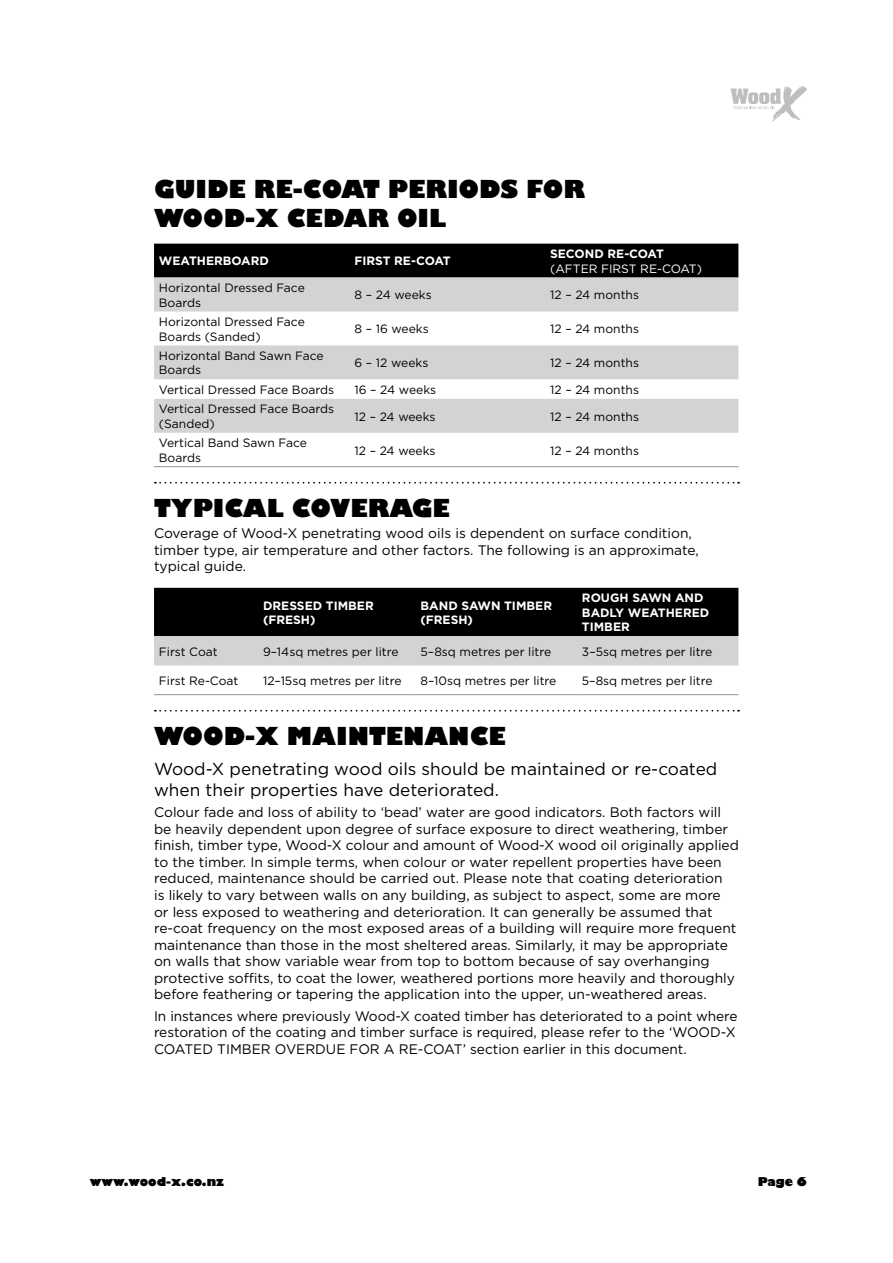
<style>
.page{position:relative;width:893px;height:1263px;background:#fff}
.page>*{position:absolute;margin:0;border:0;box-sizing:border-box;transform-origin:0 0}
.t1{font:800 24.15px/29px "Gill Sans";color:#000}
.t2{font:17.25px/20.7px "Gotham";color:#000}
.t3{font:13.8px/16.5px "Gotham";color:#000}
.t4{font:12.15px/14.5px "Gotham";color:#000}
.t5{font:700 12.15px/14.5px "Gotham";color:#fff}
.t6{font:12.15px "Gotham";color:#fff}
.t7{font:800 11.85px "Gill Sans";color:#000}
</style>
<div class="page">
<svg style="left:731px;top:86px;width:76px;height:35px"></svg>
<div style="left:154px;top:244px;width:584px;height:34px;background:#000"></div>
<svg style="left:154px;top:278px;width:584px;height:155px;fill:#d1d3d4"></svg>
<hr style="left:154px;top:466px;width:196px;height:1px;background:#939598">
<hr style="left:350px;top:466px;width:195px;height:1px;background:#939598">
<hr style="left:545px;top:466px;width:193px;height:1px;background:#939598">
<svg style="left:154px;top:588px;width:584px;height:77px;background:#4e4f4f"></svg>
<hr style="left:154px;top:694px;width:104px;height:1px;background:#939598">
<hr style="left:258px;top:694px;width:158px;height:1px;background:#939598">
<hr style="left:416px;top:694px;width:161px;height:1px;background:#939598">
<hr style="left:577px;top:694px;width:161px;height:1px;background:#939598">
<svg style="left:155px;top:482px;width:584px;height:2px"></svg>
<svg style="left:155px;top:710px;width:584px;height:2px"></svg>
<h1 class="t1" style="left:154px;top:176px;width:433px">GUIDE RE-COAT PERIODS FOR<br>WOOD-X CEDAR OIL</h1>
<p class="t5" style="left:159px;top:254px;width:112px">WEATHERBOARD</p>
<p class="t5" style="left:355px;top:254px;width:98px">FIRST RE-COAT</p>
<p class="t5" style="left:550px;top:247px;width:115px">SECOND RE-COAT</p>
<p class="t6" style="left:550px;top:261px;width:15px">(after</p>
<p class="t6" style="left:601px;top:261px;width:8px">first</p>
<p class="t6" style="left:640px;top:261px;width:32px">re-coat</p>
<p class="t6" style="left:697px;top:261px;width:7px">)</p>
<p class="t4" style="left:159px;top:280px;width:147px">Horizontal Dressed Face<br>Boards</p>
<p class="t4" style="left:355px;top:287px;width:79px">8 – 24 weeks</p>
<p class="t4" style="left:550px;top:287px;width:90px">12 – 24 months</p>
<p class="t4" style="left:159px;top:314px;width:147px">Horizontal Dressed Face<br>Boards (Sanded)</p>
<p class="t4" style="left:355px;top:321px;width:76px">8 – 16 weeks</p>
<p class="t4" style="left:550px;top:321px;width:90px">12 – 24 months</p>
<p class="t4" style="left:159px;top:348px;width:166px">Horizontal Band Sawn Face<br>Boards</p>
<p class="t4" style="left:355px;top:355px;width:75px">6 – 12 weeks</p>
<p class="t4" style="left:550px;top:355px;width:90px">12 – 24 months</p>
<p class="t4" style="left:159px;top:382px;width:177px">Vertical Dressed Face Boards</p>
<p class="t4" style="left:355px;top:382px;width:83px">16 – 24 weeks</p>
<p class="t4" style="left:550px;top:382px;width:90px">12 – 24 months</p>
<p class="t4" style="left:159px;top:401px;width:177px">Vertical Dressed Face Boards (Sanded)</p>
<p class="t4" style="left:355px;top:409px;width:83px">12 – 24 weeks</p>
<p class="t4" style="left:550px;top:409px;width:90px">12 – 24 months</p>
<p class="t4" style="left:159px;top:435px;width:150px">Vertical Band Sawn Face<br>Boards</p>
<p class="t4" style="left:355px;top:443px;width:83px">12 – 24 weeks</p>
<p class="t4" style="left:550px;top:443px;width:90px">12 – 24 months</p>
<h1 class="t1" style="left:154px;top:495px;width:297px">TYPICAL COVERAGE</h1>
<p class="t3" style="left:154px;top:525px;width:546px">Coverage of Wood-X penetrating wood oils is dependent on surface condition, timber type, air temperature and other factors. The following is an approximate, typical guide.</p>
<p class="t5" style="left:263px;top:598px;width:112px">DRESSED TIMBER (FRESH)</p>
<p class="t5" style="left:421px;top:598px;width:133px">BAND SAWN TIMBER (FRESH)</p>
<p class="t5" style="left:582px;top:591px;width:129px">ROUGH SAWN AND<br>BADLY WEATHERED<br>TIMBER</p>
<p class="t4" style="left:159px;top:644px;width:60px">First Coat</p>
<p class="t4" style="left:263px;top:644px;width:137px">9–14sq metres per litre</p>
<p class="t4" style="left:421px;top:644px;width:132px">5–8sq metres per litre</p>
<p class="t4" style="left:582px;top:644px;width:132px">3–5sq metres per litre</p>
<p class="t4" style="left:159px;top:673px;width:81px">First Re-Coat</p>
<p class="t4" style="left:263px;top:673px;width:140px">12–15sq metres per litre</p>
<p class="t4" style="left:421px;top:673px;width:137px">8–10sq metres per litre</p>
<p class="t4" style="left:582px;top:673px;width:132px">5–8sq metres per litre</p>
<h1 class="t1" style="left:154px;top:723px;width:353px">WOOD-X MAINTENANCE</h1>
<p class="t2" style="left:154px;top:758px;width:565px">Wood-X penetrating wood oils should be maintained or re-coated when their properties have deteriorated.</p>
<p class="t3" style="left:154px;top:804px;width:586px">Colour fade and loss of ability to ‘bead’ water are good indicators. Both factors will be heavily dependent upon degree of surface exposure to direct weathering, timber finish, timber type, Wood-X colour and amount of Wood-X wood oil originally applied to the timber. In simple terms, when colour or water repellent properties have been reduced, maintenance should be carried out. Please note that coating deterioration<br>is likely to vary between walls on any building, as subject to aspect, some are more<br>or less exposed to weathering and deterioration. It can generally be assumed that re-coat frequency on the most exposed areas of a building will require more frequent maintenance than those in the most sheltered areas. Similarly, it may be appropriate on walls that show variable wear from top to bottom because of say overhanging protective soffits, to coat the lower, weathered portions more heavily and thoroughly before feathering or tapering the application into the upper, un-weathered areas.</p>
<p class="t3" style="left:154px;top:1007px;width:585px">In instances where previously Wood-X coated timber has deteriorated to a point where restoration of the coating and timber surface is required, please refer to the ‘Wood</p>
<p class="t3" style="left:721px;top:1024px;width:16px">-X</p>
<p class="t3" style="left:154px;top:1040px;width:11px">coated</p>
<p class="t3" style="left:217px;top:1040px;width:10px">timber</p>
<p class="t3" style="left:275px;top:1040px;width:11px">overdue</p>
<p class="t3" style="left:350px;top:1040px;width:11px">for</p>
<p class="t3" style="left:384px;top:1040px;width:50px">are-coat</p>
<p class="t3" style="left:463px;top:1040px;width:226px">’ section earlier in this document.</p>
<p class="t7" style="left:90px;top:1175px;width:136px">WWW.WOOD-X.CO.NZ</p>
<p class="t7" style="left:758px;top:1175px;width:51px">PAGE 6</p>
</div>
